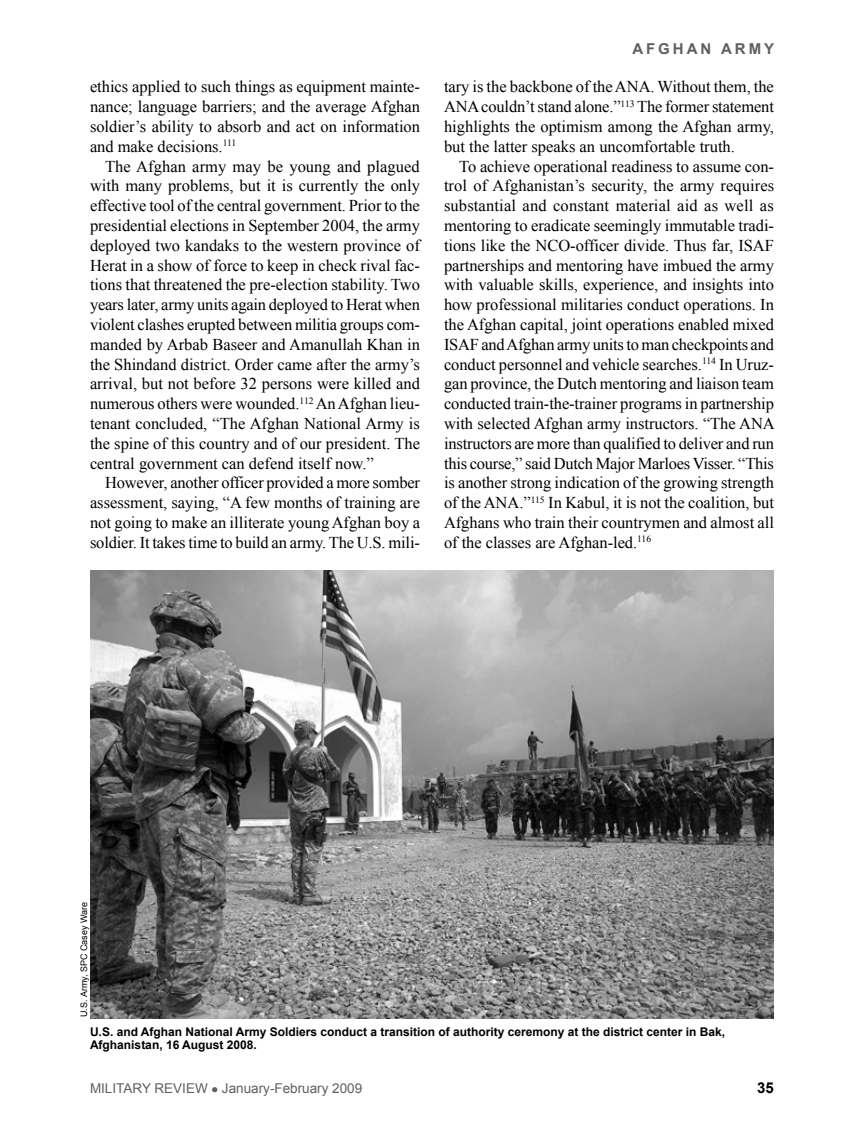
<style>
.page{position:relative;width:864px;height:1134px;background:#fff}
.page>*{position:absolute;margin:0;border:0;box-sizing:border-box;transform-origin:0 0}
.fob{font:16.5px/19.8px "Times New Roman";letter-spacing:-.005em;color:#000;text-align:justify}
.t1{font:700 15px "Arial";letter-spacing:.2em;color:#5e5f5f}
.t2{font:700 15px "Arial";color:#000}
.t3{font:13.5px "Arial";color:#5e5f5f}
.cutline{font:700 12px/12.8px "Arial";color:#000}
.photocred{font:9px "Arial";color:#000}
</style>
<div class="page">
<img style="left:90px;top:570px;width:684px;height:448px">
<p class="fob" style="left:90px;top:77px;width:332px">ethics applied to such things as equipment mainte&shy;nance; language barriers; and the average Afghan soldier’s ability to absorb and act on information and make decisions.<sup>111</sup></p>
<p class="fob" style="left:90px;top:156px;width:332px;text-indent:15px">The Afghan army may be young and plagued with many problems, but it is currently the only effective tool of the central government. Prior to the presidential elections in September 2004, the army deployed two kandaks to the western province of Herat in a show of force to keep in check rival fac&shy;tions that threatened the pre-election stability. Two years later, army units again deployed to Herat when violent clashes erupted between militia groups com&shy;manded by Arbab Baseer and Amanullah Khan in the Shindand district. Order came after the army’s arrival, but not before 32 persons were killed and numerous others were wounded.<sup>112</sup> An Afghan lieu&shy;tenant concluded, “The Afghan National Army is the spine of this country and of our president. The central government can defend itself now.”</p>
<p class="fob" style="left:90px;top:473px;width:332px;text-indent:15px">However, another officer provided a more somber assessment, saying, “A few months of training are not going to make an illiterate young Afghan boy a soldier. It takes time to build an army. The U.S. mili-</p>
<p class="t1" style="left:632px;top:39px;width:143px">AFGHAN ARMY</p>
<p class="fob" style="left:444px;top:77px;width:184px">tary is the backbone of the ANA</p>
<p class="fob" style="left:651px;top:77px;width:125px">. Without them, the</p>
<p class="fob" style="left:444px;top:97px;width:13px">ANA</p>
<p class="fob" style="left:444px;top:97px;width:331px;text-indent:37px">couldn’t stand alone.”<sup>113</sup> The former statement highlights the optimism among the Afghan army, but the latter speaks an uncomfortable truth.</p>
<p class="fob" style="left:444px;top:156px;width:332px;text-align:left;text-indent:15px">To achieve operational readiness to assume con&shy;trol of Afghanistan’s security, the army requires substantial and constant material aid as well as mentoring to eradicate seemingly immutable tradi&shy;tions like the NC O-officer divide. Thus far, ISAF partnerships and mentoring have imbued the army with valuable skills, experience, and insights into how professional militaries conduct operations. In the Afghan capital, joint operations enabled mixed ISAF and Afghan army units to man checkpoints and conduct personnel and vehicle searches.<sup>114</sup> In Uruz&shy;gan province, the Dutch mentoring and liaison team conducted train-the-trainer programs in partnership with selected Afghan army instructors. “The ANA instructors are more than qualified to deliver and run this course,” said Dutch Major Marloes Visser. “This is another strong indication of the growing strength of the ANA</p>
<p class="fob" style="left:444px;top:493px;width:332px;text-indent:75px">.”<sup>115</sup> In Kabul, it is not the coalition, but Afghans who train their countrymen and almost all of the classes are Afghan-led.<sup>116</sup></p>
<p class="photocred" style="left:78px;top:1017px;width:117px;rotate:-90deg">U.S. Army, SPC Casey Ware</p>
<p class="cutline" style="left:90px;top:1026px;width:637px">U.S. and Afghan National Army Soldiers conduct a transition of authority ceremony at the district center in Bak,<br>Afghanistan, 16 August 2008.</p>
<p class="t3" style="left:90px;top:1080px;width:274px">Military Review ● January-February 2009</p>
<p class="t2" style="left:757px;top:1078px;width:18px">35</p>
</div>
